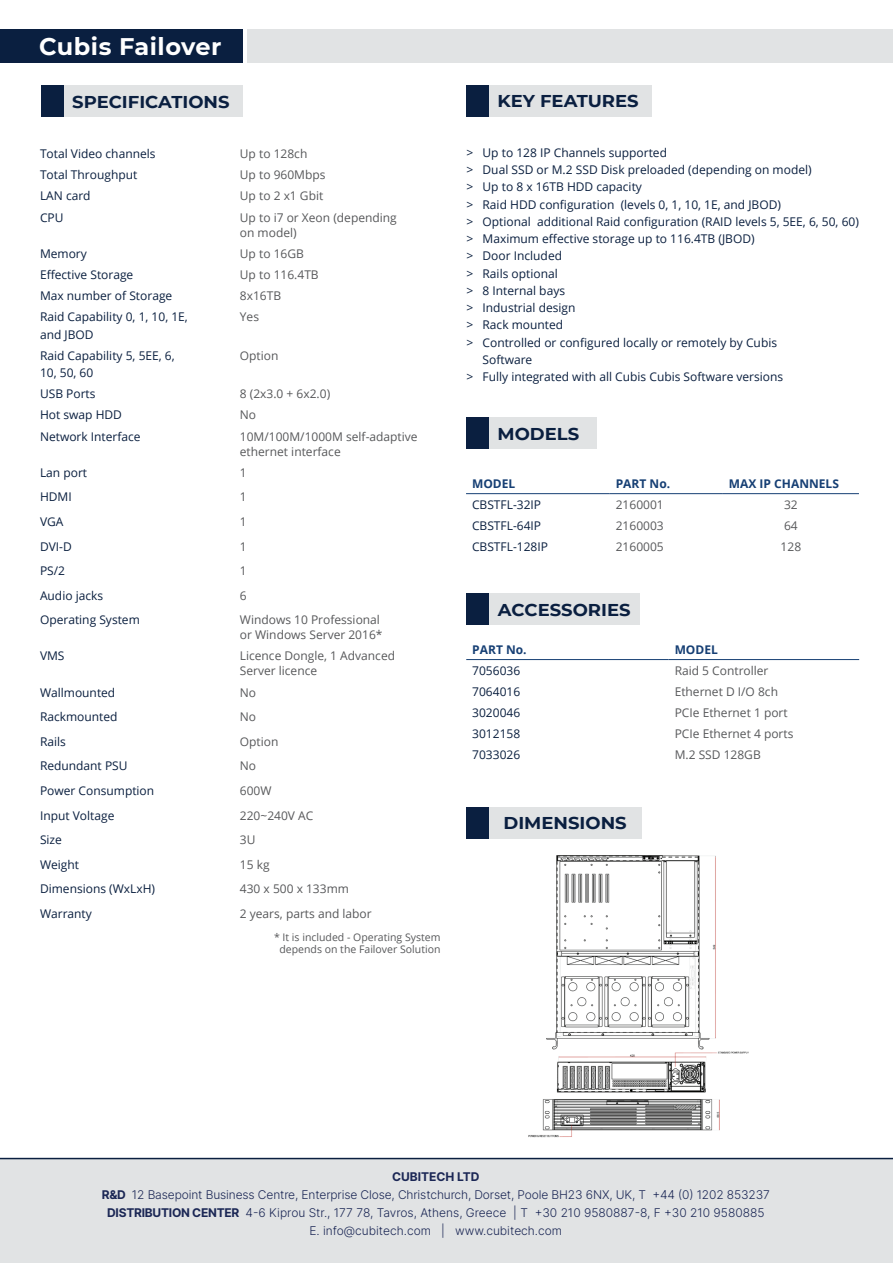
<style>
.page{position:relative;width:893px;height:1263px;background:#fff}
.page>*{position:absolute;margin:0;border:0;box-sizing:border-box;transform-origin:0 0}
.t1{font:700 24px "Montserrat";letter-spacing:.02em;color:#fff}
.t2{font:700 17.1px "Montserrat";color:#0a1f40;scale:1.05 1}
.t3{font:12px/17.2px "Open Sans";color:#0a1f3f}
.t4{font:12px/15px "Open Sans";color:#57585a}
.t5{font:300 12px/18px "Inter";letter-spacing:-.01em;color:#1b2755;text-align:center}
.t6{font:700 12px "Open Sans";color:#163f74}
.t7{font:10.5px/12px "Open Sans";color:#57585a;text-align:center}
.s1{font-weight:700}
</style>
<div class="page">
<img style="left:528px;top:855px;width:221px;height:283px">
<div style="left:0;top:29px;width:242px;height:34px;background:#0a1f40"></div>
<div style="left:247px;top:29px;width:646px;height:34px;background:#e1e3e4"></div>
<div style="left:41px;top:86px;width:201px;height:31px;background:#e1e3e4"></div>
<div style="left:488px;top:807px;width:154px;height:32px;background:#e1e3e4"></div>
<div style="left:41px;top:86px;width:22px;height:31px;background:#0a1f40"></div>
<div style="left:466px;top:807px;width:23px;height:32px;background:#0a1f40"></div>
<div style="left:0;top:1159px;width:893px;height:104px;background:#e1e3e4"></div>
<hr style="left:0;top:1158px;width:893px;height:1px;background:#0a1f40">
<div style="left:466px;top:418px;width:130px;height:31px;background:#e1e3e4"></div>
<div style="left:466px;top:418px;width:23px;height:31px;background:#0a1f40"></div>
<hr style="left:466px;top:493px;width:144px;height:1px;background:#163f74">
<hr style="left:610px;top:493px;width:113px;height:1px;background:#163f74">
<hr style="left:723px;top:493px;width:136px;height:1px;background:#163f74">
<div style="left:466px;top:85px;width:186px;height:32px;background:#e1e3e4"></div>
<div style="left:466px;top:85px;width:23px;height:32px;background:#0a1f40"></div>
<div style="left:488px;top:594px;width:152px;height:31px;background:#e1e3e4"></div>
<div style="left:466px;top:594px;width:23px;height:31px;background:#0a1f40"></div>
<hr style="left:466px;top:659px;width:203px;height:1px;background:#163f74">
<hr style="left:669px;top:659px;width:190px;height:1px;background:#163f74">
<h1 class="t1" style="left:39px;top:29px;width:184px">Cubis Failover</h1>
<h2 class="t2" style="left:72px;top:89px;width:151px">SPECIFICATIONS</h2>
<p class="t3" style="left:40px;top:145px;width:117px">Total Video channels</p>
<p class="t4" style="left:240px;top:146px;width:69px">Up to 128ch</p>
<p class="t3" style="left:40px;top:166px;width:99px">Total Throughput</p>
<p class="t4" style="left:240px;top:167px;width:87px">Up to 960Mbps</p>
<p class="t3" style="left:40px;top:187px;width:52px">LAN card</p>
<p class="t4" style="left:240px;top:188px;width:85px">Up to 2 x1 Gbit</p>
<p class="t3" style="left:40px;top:208px;width:25px">CPU</p>
<p class="t4" style="left:240px;top:209px;width:158px">Up to i7 or Xeon (depending on model)</p>
<p class="t3" style="left:40px;top:244px;width:48px">Memory</p>
<p class="t4" style="left:240px;top:246px;width:66px">Up to 16GB</p>
<p class="t3" style="left:40px;top:266px;width:95px">Effective Storage</p>
<p class="t4" style="left:240px;top:267px;width:80px">Up to 116.4TB</p>
<p class="t3" style="left:40px;top:287px;width:134px">Max number of Storage</p>
<p class="t4" style="left:240px;top:288px;width:43px">8x16TB</p>
<p class="t3" style="left:40px;top:308px;width:149px">Raid Capability 0, 1, 10, 1E, and JBOD</p>
<p class="t4" style="left:240px;top:309px;width:21px">Yes</p>
<p class="t3" style="left:40px;top:346px;width:136px">Raid Capability 5, 5EE, 6,<br>10, 50, 60</p>
<p class="t4" style="left:240px;top:348px;width:40px">Option</p>
<p class="t3" style="left:40px;top:385px;width:57px">USB Ports</p>
<p class="t4" style="left:240px;top:386px;width:92px">8 (2x3.0 + 6x2.0)</p>
<p class="t3" style="left:40px;top:406px;width:84px">Hot swap HDD</p>
<p class="t4" style="left:240px;top:407px;width:18px">No</p>
<p class="t3" style="left:40px;top:427px;width:102px">Network Interface</p>
<p class="t4" style="left:240px;top:428px;width:179px">10M/100M/1000M self-adaptive ethernet interface</p>
<p class="t3" style="left:40px;top:463px;width:49px">Lan port</p>
<p class="t4" style="left:240px;top:465px;width:8px">1</p>
<p class="t3" style="left:40px;top:488px;width:33px">HDMI</p>
<p class="t4" style="left:240px;top:489px;width:8px">1</p>
<p class="t3" style="left:40px;top:513px;width:25px">VGA</p>
<p class="t4" style="left:240px;top:514px;width:8px">1</p>
<p class="t3" style="left:40px;top:537px;width:33px">DVI-D</p>
<p class="t4" style="left:240px;top:538px;width:8px">1</p>
<p class="t3" style="left:40px;top:562px;width:27px">PS/2</p>
<p class="t4" style="left:240px;top:563px;width:8px">1</p>
<p class="t3" style="left:40px;top:586px;width:65px">Audio jacks</p>
<p class="t4" style="left:240px;top:587px;width:8px">6</p>
<p class="t3" style="left:40px;top:611px;width:101px">Operating System</p>
<p class="t4" style="left:240px;top:612px;width:144px">Windows 10 Professional or Windows Server 2016*</p>
<p class="t3" style="left:40px;top:647px;width:26px">VMS</p>
<p class="t4" style="left:240px;top:648px;width:157px">Licence Dongle, 1 Advanced<br>Server licence</p>
<p class="t3" style="left:40px;top:683px;width:77px">Wallmounted</p>
<p class="t4" style="left:240px;top:684px;width:18px">No</p>
<p class="t3" style="left:40px;top:708px;width:79px">Rackmounted</p>
<p class="t4" style="left:240px;top:709px;width:18px">No</p>
<p class="t3" style="left:40px;top:732px;width:27px">Rails</p>
<p class="t4" style="left:240px;top:734px;width:40px">Option</p>
<p class="t3" style="left:40px;top:757px;width:89px">Redundant PSU</p>
<p class="t4" style="left:240px;top:758px;width:18px">No</p>
<p class="t3" style="left:40px;top:782px;width:116px">Power Consumption</p>
<p class="t4" style="left:240px;top:783px;width:33px">600W</p>
<p class="t3" style="left:40px;top:806px;width:76px">Input Voltage</p>
<p class="t4" style="left:240px;top:807px;width:75px">220~240V AC</p>
<p class="t3" style="left:40px;top:831px;width:23px">Size</p>
<p class="t4" style="left:240px;top:832px;width:17px">3U</p>
<p class="t3" style="left:40px;top:855px;width:41px">Weight</p>
<p class="t4" style="left:240px;top:856px;width:31px">15 kg</p>
<p class="t3" style="left:40px;top:880px;width:117px">Dimensions (WxLxH)</p>
<p class="t4" style="left:240px;top:881px;width:111px">430 x 500 x 133mm</p>
<p class="t3" style="left:40px;top:904px;width:53px">Warranty</p>
<p class="t4" style="left:240px;top:906px;width:133px">2 years, parts and labor</p>
<p class="t7" style="left:274px;top:931px;width:168px">* It is included - Operating System depends on the Failover Solution</p>
<h2 class="t2" style="left:498px;top:89px;width:136px">KEY FEATURES</h2>
<p class="t3" style="left:466px;top:144px;width:202px">&gt; Up to 128 IP Channels supported</p>
<p class="t3" style="left:466px;top:161px;width:347px">&gt; Dual SSD or M.2 SSD Disk preloaded (depending on model)</p>
<p class="t3" style="left:466px;top:178px;width:177px">&gt; Up to 8 x 16TB HDD capacity</p>
<p class="t3" style="left:466px;top:195px;width:316px">&gt; Raid HDD configuration (levels 0, 1, 10, 1E, and JBOD)</p>
<p class="t3" style="left:466px;top:213px;width:394px">&gt; Optional additional Raid configuration (RAID levels 5, 5EE, 6, 50, 60)</p>
<p class="t3" style="left:466px;top:230px;width:290px">&gt; Maximum effective storage up to 116.4TB (JBOD)</p>
<p class="t3" style="left:466px;top:247px;width:97px">&gt; Door Included</p>
<p class="t3" style="left:466px;top:264px;width:93px">&gt; Rails optional</p>
<p class="t3" style="left:466px;top:282px;width:100px">&gt; 8 Internal bays</p>
<p class="t3" style="left:466px;top:299px;width:111px">&gt; Industrial design</p>
<p class="t3" style="left:466px;top:316px;width:98px">&gt; Rack mounted</p>
<p class="t3" style="left:466px;top:333px;width:312px">&gt; Controlled or configured locally or remotely by Cubis</p>
<p class="t3" style="left:483px;top:351px;width:51px">Software</p>
<p class="t3" style="left:466px;top:368px;width:318px">&gt; Fully integrated with all Cubis Cubis Software versions</p>
<h2 class="t2" style="left:498px;top:421px;width:79px">MODELS</h2>
<p class="t6" style="left:472px;top:475px;width:45px">MODEL</p>
<p class="t6" style="left:616px;top:475px;width:56px">PART No.</p>
<p class="t6" style="left:729px;top:475px;width:112px">MAX IP CHANNELS</p>
<p class="t3" style="left:472px;top:495px;width:71px">CBSTFL-32IP</p>
<p class="t4" style="left:616px;top:497px;width:50px">2160001</p>
<p class="t4" style="left:784px;top:497px;width:15px">32</p>
<p class="t3" style="left:472px;top:517px;width:71px">CBSTFL-64IP</p>
<p class="t4" style="left:616px;top:518px;width:50px">2160003</p>
<p class="t4" style="left:784px;top:518px;width:15px">64</p>
<p class="t3" style="left:472px;top:538px;width:78px">CBSTFL-128IP</p>
<p class="t4" style="left:616px;top:539px;width:50px">2160005</p>
<p class="t4" style="left:781px;top:539px;width:22px">128</p>
<h2 class="t2" style="left:498px;top:597px;width:128px">ACCESSORIES</h2>
<p class="t6" style="left:472px;top:641px;width:56px">PART No.</p>
<p class="t6" style="left:675px;top:641px;width:45px">MODEL</p>
<p class="t3" style="left:472px;top:661px;width:50px">7056036</p>
<p class="t4" style="left:675px;top:662px;width:95px">Raid 5 Controller</p>
<p class="t3" style="left:472px;top:683px;width:50px">7064016</p>
<p class="t4" style="left:675px;top:684px;width:105px">Ethernet D I/O 8ch</p>
<p class="t3" style="left:472px;top:704px;width:50px">3020046</p>
<p class="t4" style="left:675px;top:705px;width:115px">PCIe Ethernet 1 port</p>
<p class="t3" style="left:472px;top:725px;width:50px">3012158</p>
<p class="t4" style="left:675px;top:726px;width:120px">PCIe Ethernet 4 ports</p>
<p class="t3" style="left:472px;top:746px;width:50px">7033026</p>
<p class="t4" style="left:675px;top:747px;width:88px">M.2 SSD 128GB</p>
<h2 class="t2" style="left:503px;top:811px;width:119px">DIMENSIONS</h2>
<p class="t5" style="left:102px;top:1167px;width:670px"><span class="s1">CUBITECH LTD<br>R&amp;D</span> 12 Basepoint Business Centre, Enterprise Close, Christchurch, Dorset, Poole BH23 6NX, UK, T +44 (0) 1202 853237<br><span class="s1">DISTRIBUTION CENTER</span> 4-6 Kiprou Str., 177 78, Tavros, Athens, Greece | T +30 210 9580887-8, F +30 210 9580885<br>E. info@cubitech.com | www.cubitech.com</p>
</div>
